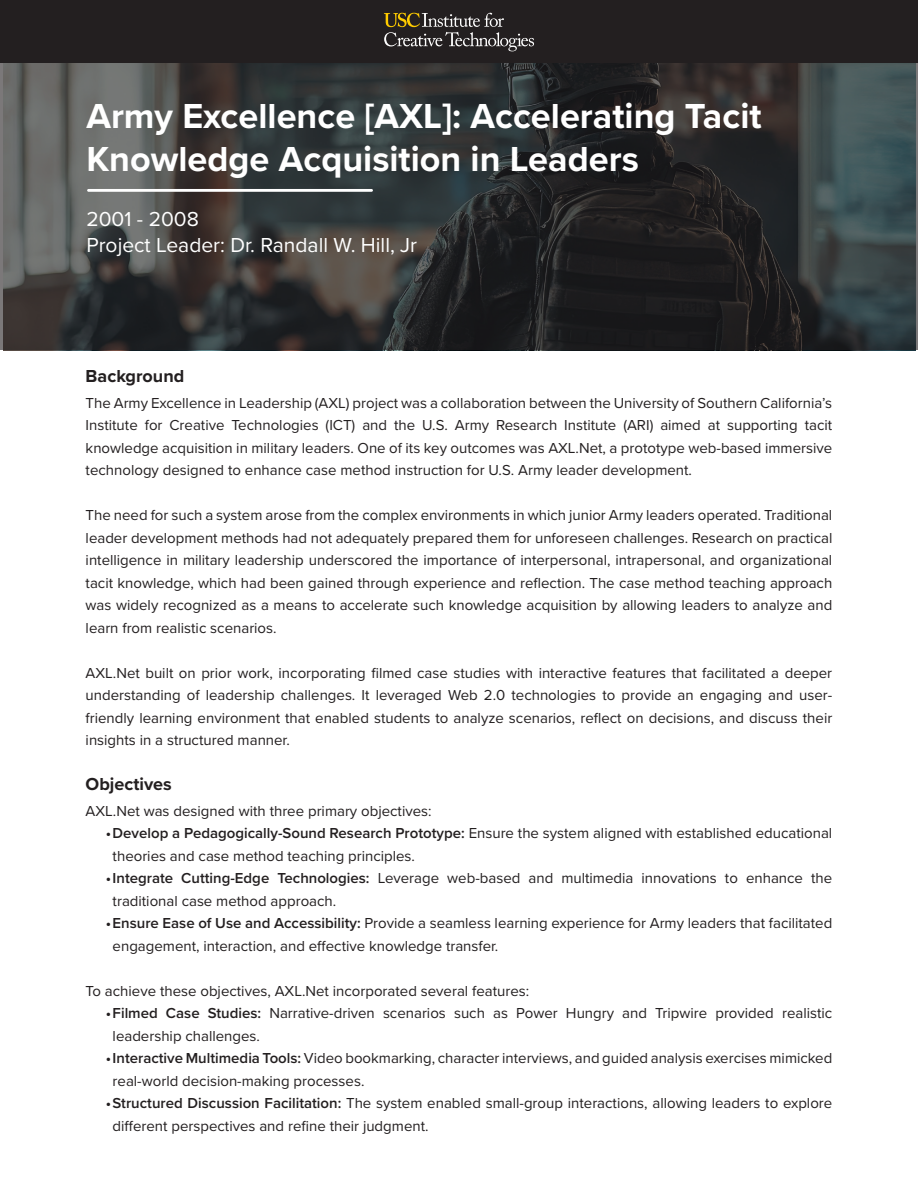
<style>
.page{position:relative;width:918px;height:1188px;background:#fff}
.page>*{position:absolute;margin:0;border:0;box-sizing:border-box;transform-origin:0 0}
.t1{font:700 36px/43.2px "Proxima Nova";color:#fff}
.t2{font:21px "Proxima Nova";color:#fff}
.t3{font:700 18px "Proxima Nova";color:#231f20}
.t4{font:15px/22.5px "Proxima Nova";color:#231f20}
.s1{font-weight:600}
</style>
<div class="page">
<div style="left:0;top:0;width:918px;height:63px;background:#231f20"></div>
<svg style="left:384px;top:13px;width:150px;height:38px"></svg>
<svg style="left:0;top:63px;width:918px;height:287px;background:#353838"></svg>
<hr style="left:87px;top:189px;width:286px;height:3px;background:#fff">
<p class="t1" style="left:86px;top:93px;width:677px">Army Excellence [AXL]: Accelerating Tacit<br>Knowledge Acquisition in Leaders</p>
<p class="t2" style="left:86px;top:204px;width:114px">2001 - 2008</p>
<p class="t2" style="left:86px;top:229px;width:332px">Project Leader: Dr. Randall W. Hill, Jr</p>
<p class="t3" style="left:86px;top:363px;width:100px">Background</p>
<p class="t4" style="left:86px;top:391px;width:748px;text-align:justify">The Army Excellence in Leadership (AXL) project was a collaboration between the University of Southern California’s Institute for Creative Technologies (ICT) and the U.S. Army Research Institute (ARI) aimed at supporting tacit knowledge acquisition in military leaders. One of its key outcomes was AXL.Net, a prototype web-based immersive technology designed to enhance case method instruction for U.S. Army leader development.</p>
<p class="t4" style="left:86px;top:504px;width:748px;text-align:justify">The need for such a system arose from the complex environments in which junior Army leaders operated. Traditional leader development methods had not adequately prepared them for unforeseen challenges. Research on practical intelligence in military leadership underscored the importance of interpersonal, intrapersonal, and organizational tacit knowledge, which had been gained through experience and reflection. The case method teaching approach was widely recognized as a means to accelerate such knowledge acquisition by allowing leaders to analyze and learn from realistic scenarios.</p>
<p class="t4" style="left:86px;top:661px;width:748px;text-align:justify">AXL.Net built on prior work, incorporating filmed case studies with interactive features that facilitated a deeper understanding of leadership challenges. It leveraged Web 2.0 technologies to provide an engaging and user&shy;friendly learning environment that enabled students to analyze scenarios, reflect on decisions, and discuss their insights in a structured manner.</p>
<p class="t3" style="left:86px;top:771px;width:88px">Objectives</p>
<p class="t4" style="left:86px;top:799px;width:348px">AXL.Net was designed with three primary objectives:</p>
<p class="t4" style="left:113px;top:822px;width:721px;text-indent:-7px"><span class="s1">•Develop a Pedagogically-Sound Research Prototype:</span> Ensure the system aligned with established educational theories and case method teaching principles.</p>
<p class="t4" style="left:113px;top:867px;width:721px;text-indent:-7px"><span class="s1">•Integrate Cutting-Edge Technologies:</span> Leverage web-based and multimedia innovations to enhance the traditional case method approach.</p>
<p class="t4" style="left:113px;top:912px;width:721px;text-indent:-7px"><span class="s1">•Ensure Ease of Use and Accessibility:</span> Provide a seamless learning experience for Army leaders that facilitated engagement, interaction, and effective knowledge transfer.</p>
<p class="t4" style="left:86px;top:979px;width:445px">To achieve these objectives, AXL.Net incorporated several features:</p>
<p class="t4" style="left:113px;top:1002px;width:721px;text-indent:-7px"><span class="s1">•Filmed Case Studies:</span> Narrative-driven scenarios such as Power Hungry and Tripwire provided realistic leadership challenges.</p>
<p class="t4" style="left:113px;top:1047px;width:721px;text-indent:-7px"><span class="s1">•Interactive Multimedia Tools:</span> Video bookmarking, character interviews, and guided analysis exercises mimicked real-world decision-making processes.</p>
<p class="t4" style="left:113px;top:1092px;width:721px;text-indent:-7px"><span class="s1">•Structured Discussion Facilitation:</span> The system enabled small-group interactions, allowing leaders to explore different perspectives and refine their judgment.</p>
</div>
